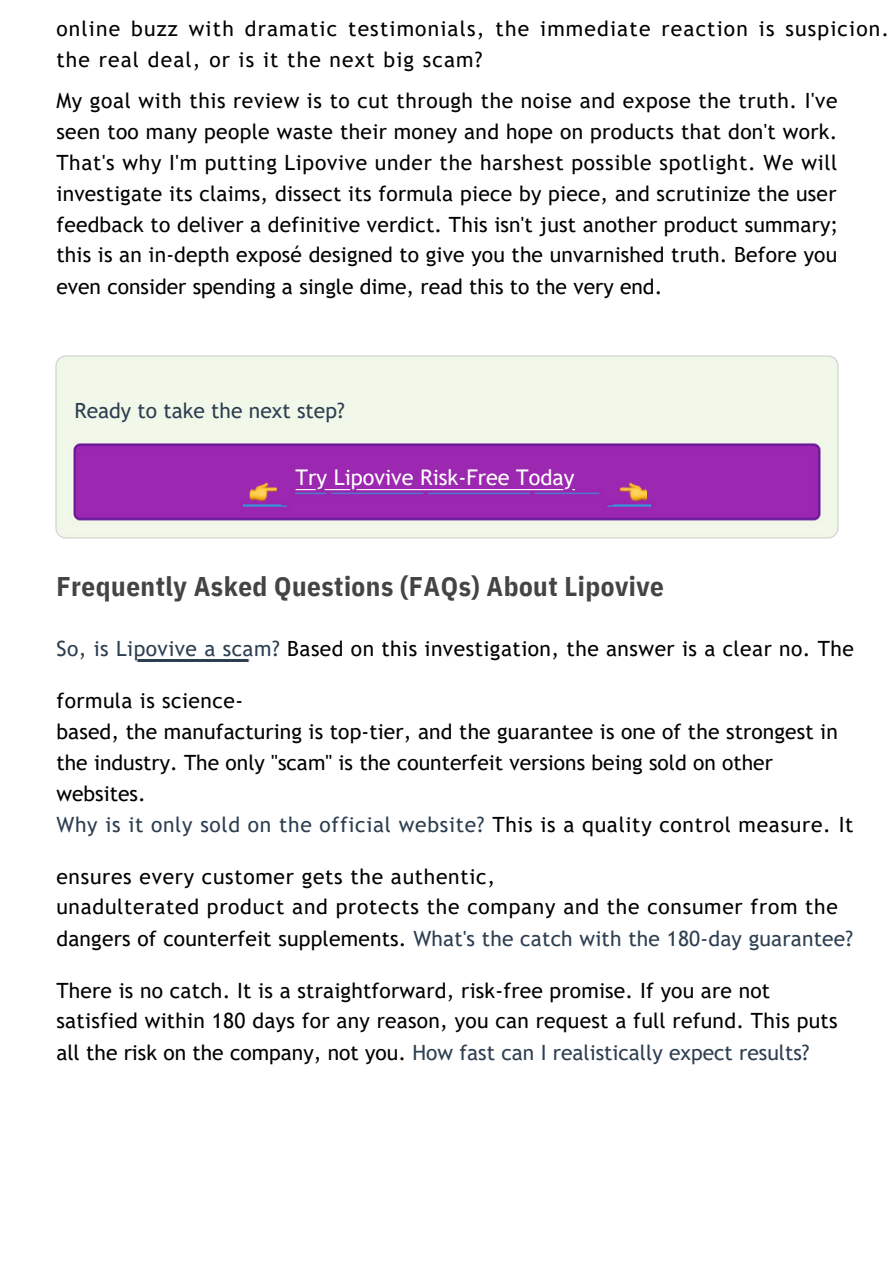
<style>
.page{position:relative;width:894px;height:1264px;background:#fff}
.page>*{position:absolute;margin:0;border:0;box-sizing:border-box;transform-origin:0 0}
.t1{font:700 27px "IBM Plex Sans Cond";letter-spacing:.02em;color:#444}
.t2{font:21.6px "Trebuchet MS";color:#fff}
.t3{font:21px/30.9px "Trebuchet MS";letter-spacing:.015em;color:#000}
.t4{font:21px/30.9px "Trebuchet MS";letter-spacing:.035em;color:#000}
.t5{font:21px/30.5px "Trebuchet MS";letter-spacing:.055em;color:#000}
.t6{font:21px "Trebuchet MS";color:#2c3e50}
.s1{color:#2c3e50}
</style>
<div class="page">
<img style="left:55px;top:355px;width:784px;height:184px">
<img style="left:249px;top:477px;width:27px;height:27px">
<img style="left:619px;top:477px;width:27px;height:27px">
<hr style="left:295px;top:489px;width:280px;height:1px;background:#fff">
<img style="left:136px;top:659px;width:114px;height:3px">
<p class="t5" style="left:56px;top:13px;width:834px">online buzz with dramatic testimonials, the immediate reaction is suspicion. the real deal, or is it the next big scam?</p>
<p class="t3" style="left:56px;top:85px;width:783px;text-align:justify">My goal with this review is to cut through the noise and expose the truth. I've seen too many people waste their money and hope on products that don't work.<br>That's why I'm putting Lipovive under the harshest possible spotlight. We will investigate its claims, dissect its formula piece by piece, and scrutinize the user feedback to deliver a definitive verdict. This isn't just another product summary; this is an in-depth exposé designed to give you the unvarnished truth. Before you even consider spending a single dime, read this to the very end.</p>
<p class="t6" style="left:74px;top:398px;width:272px">Ready to take the next step?</p>
<p class="t2" style="left:295px;top:465px;width:280px">Try Lipovive Risk-Free Today</p>
<p class="t1" style="left:56px;top:568px;width:609px">Frequently Asked Questions (FAQs) About Lipovive</p>
<p class="t3" style="left:56px;top:633px;width:798px"><span class="s1">So, is Lipovive a scam?</span> Based on this investigation, the answer is a clear no. The</p>
<p class="t3" style="left:56px;top:685px;width:798px">formula is science-<br>based, the manufacturing is top-tier, and the guarantee is one of the strongest in the industry. The only "scam" is the counterfeit versions being sold on other websites.<br><span class="s1">Why is it only sold on the official website?</span> This is a quality control measure. It</p>
<p class="t4" style="left:56px;top:860px;width:798px">ensures every customer gets the authentic,<br>unadulterated product and protects the company and the consumer from the dangers of counterfeit supplements. <span class="s1">What's the catch with the 180-day guarantee?</span></p>
<p class="t3" style="left:56px;top:974px;width:782px">There is no catch. It is a straightforward, risk-free promise. If you are not satisfied within 180 days for any reason, you can request a full refund. This puts all the risk on the company, not you. <span class="s1">How fast can I realistically expect results?</span></p>
</div>
